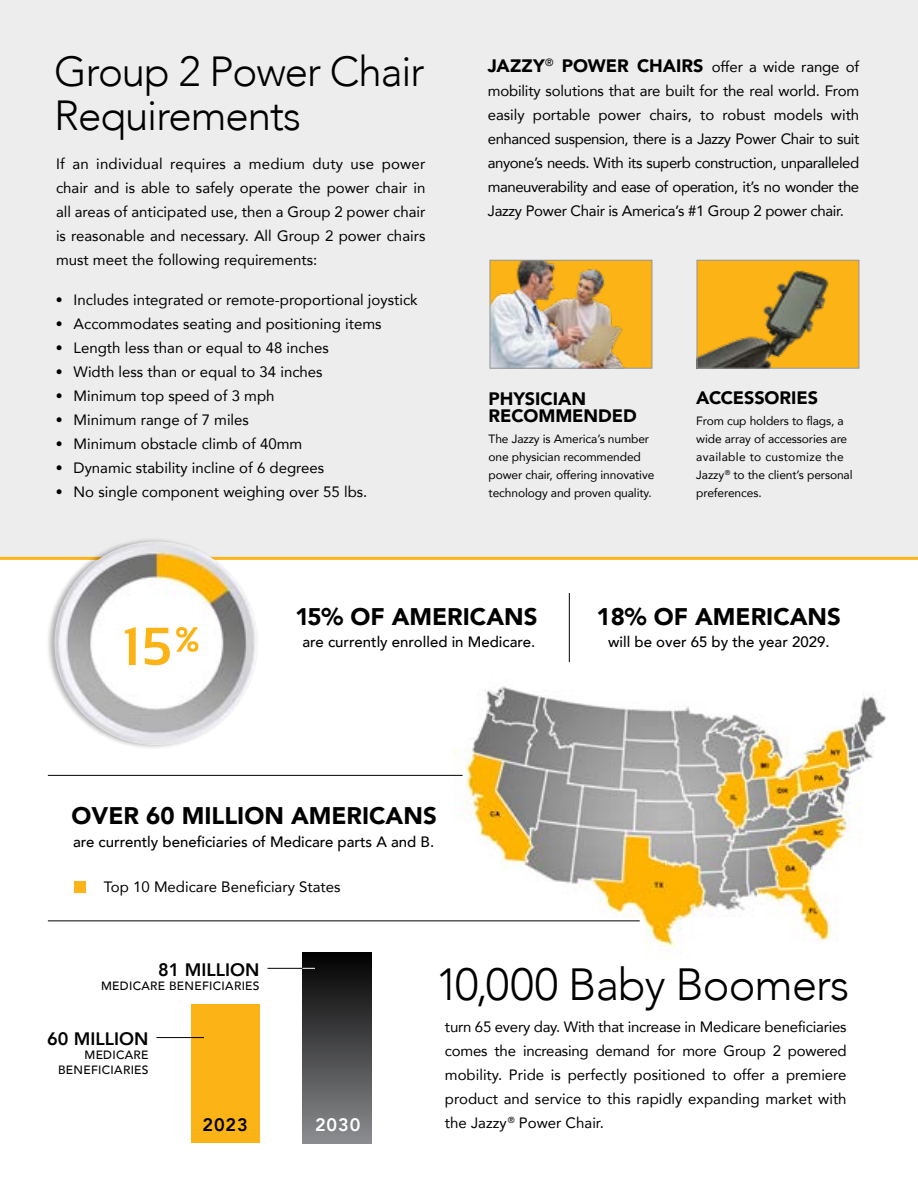
<style>
.page{position:relative;width:918px;height:1188px;background:#fff}
.page>*{position:absolute;margin:0;border:0;box-sizing:border-box;transform-origin:0 0}
.t1{font:300 45px "Avenir";letter-spacing:-.02em;color:#000}
.t2{font:300 42px/43.5px "Avenir";letter-spacing:-.025em;color:#000}
.t3{font:900 24px "Avenir";color:#000}
.t4{font:900 18px/17.2px "Avenir";color:#000}
.t5{font:800 18px "Avenir";color:#000}
.t6{font:800 18px "Avenir";color:#fff}
.t7{font:15px/24px "Avenir";color:#000;text-align:justify}
.t8{font:500 15px "Avenir";color:#000}
.t9{font:12px/18px "Avenir";letter-spacing:-.01em;color:#000}
.t10{font:500 12px/14.4px "Avenir";letter-spacing:.025em;color:#000;text-align:right}
.s1{font-family:"Arial";font-weight:900}
.s2{font-weight:900;font-size:18px}
</style>
<div class="page">
<div style="left:0;top:0;width:918px;height:557px;background:#ededee"></div>
<img style="left:454px;top:686px;width:433px;height:262px">
<hr style="left:48px;top:775px;width:415px;height:1px;background:#000">
<hr style="left:48px;top:920px;width:592px;height:1px;background:#000">
<div style="left:74px;top:881px;width:12px;height:12px;background:#fcb316"></div>
<hr style="left:569px;top:593px;width:1px;height:69px;background:#000">
<hr style="left:267px;top:968px;width:48px;height:1px;background:#000">
<div style="left:191px;top:1004px;width:68px;height:139px;background:#fcb316"></div>
<div style="left:302px;top:952px;width:69px;height:191px;background:linear-gradient(to bottom,#010001,#8c8d90)"></div>
<hr style="left:156px;top:1037px;width:48px;height:1px;background:#000">
<svg style="left:302px;top:968px;width:13px;height:1px"></svg>
<img style="left:492px;top:262px;width:158px;height:105px">
<div style="left:490px;top:260px;width:162px;height:109px;border:1px solid #939598"></div>
<div style="left:697px;top:260px;width:162px;height:108px;background:#fcb316"></div>
<img style="left:699px;top:270px;width:130px;height:97px">
<div style="left:697px;top:260px;width:162px;height:109px;border:1px solid #939598"></div>
<hr style="left:0;top:557px;width:918px;height:3px;background:#fcb316">
<div style="left:45px;top:537px;width:214px;height:213px;background:#000;opacity:.3"></div>
<img style="left:55px;top:542px;width:203px;height:203px;border-radius:102px">
<svg style="left:125px;top:627px;width:73px;height:38px"></svg>
<h2 class="t2" style="left:54px;top:50px;width:372px">Group 2 Power Chair<br>Requirements</h2>
<p class="t7" style="left:56px;top:151px;width:371px">If an individual requires a medium duty use power chair and is able to safely operate the power chair in all areas of anticipated use, then a Group 2 power chair is reasonable and necessary. All Group 2 power chairs must meet the following requirements:</p>
<p class="t7" style="left:56px;top:287px;width:364px"><span class="s1">•</span> Includes integrated or remote-proportional joystick</p>
<p class="t7" style="left:56px;top:311px;width:327px"><span class="s1">•</span> Accommodates seating and positioning items</p>
<p class="t7" style="left:56px;top:335px;width:275px"><span class="s1">•</span> Length less than or equal to 48 inches</p>
<p class="t7" style="left:56px;top:359px;width:269px"><span class="s1">•</span> Width less than or equal to 34 inches</p>
<p class="t7" style="left:56px;top:383px;width:220px"><span class="s1">•</span> Minimum top speed of 3 mph</p>
<p class="t7" style="left:56px;top:407px;width:195px"><span class="s1">•</span> Minimum range of 7 miles</p>
<p class="t7" style="left:56px;top:431px;width:248px"><span class="s1">•</span> Minimum obstacle climb of 40mm</p>
<p class="t7" style="left:56px;top:455px;width:270px"><span class="s1">•</span> Dynamic stability incline of 6 degrees</p>
<p class="t7" style="left:56px;top:479px;width:313px"><span class="s1">•</span> No single component weighing over 55 lbs.</p>
<p class="t7" style="left:488px;top:55px;width:373px"><span class="s2">JAZZY</span><sup>®</sup> <span class="s2">POWER CHAIRS</span> offer a wide range of mobility solutions that are built for the real world. From easily portable power chairs, to robust models with enhanced suspension, there is a Jazzy Power Chair to suit anyone’s needs. With its superb construction, unparalleled maneuverability and ease of operation, it’s no wonder the Jazzy Power Chair is America’s #1 Group 2 power chair.</p>
<p class="t4" style="left:489px;top:390px;width:150px">PHYSICIAN<br>RECOMMENDED</p>
<p class="t9" style="left:489px;top:429px;width:167px">The Jazzy is America’s number one physician recommended power chair, offering innovative technology and proven quality.</p>
<p class="t4" style="left:696px;top:388px;width:123px">ACCESSORIES</p>
<p class="t9" style="left:696px;top:411px;width:158px">From cup holders to flags, a wide array of accessories are available to customize the<br>Jazzy<sup>®</sup> to the client’s personal preferences.</p>
<h3 class="t3" style="left:295px;top:596px;width:244px">15% OF AMERICANS</h3>
<h3 class="t3" style="left:597px;top:596px;width:246px">18% OF AMERICANS</h3>
<p class="t8" style="left:302px;top:629px;width:234px">are currently enrolled in Medicare.</p>
<p class="t8" style="left:608px;top:629px;width:223px">will be over 65 by the year 2029.</p>
<h3 class="t3" style="left:72px;top:795px;width:367px">OVER 60 MILLION AMERICANS</h3>
<p class="t8" style="left:73px;top:828px;width:363px">are currently beneficiaries of Medicare parts A and B.</p>
<p class="t7" style="left:104px;top:874px;width:238px">Top 10 Medicare Beneficiary States</p>
<p class="t5" style="left:158px;top:955px;width:103px">81 MILLION</p>
<p class="t10" style="left:101px;top:978px;width:160px">MEDICARE BENEFICIARIES</p>
<p class="t5" style="left:47px;top:1025px;width:103px">60 MILLION</p>
<p class="t10" style="left:58px;top:1047px;width:92px">MEDICARE<br>BENEFICIARIES</p>
<p class="t5" style="left:203px;top:1111px;width:47px">2023</p>
<p class="t6" style="left:315px;top:1111px;width:47px">2030</p>
<h1 class="t1" style="left:436px;top:958px;width:415px">10,000 Baby Boomers</h1>
<p class="t7" style="left:445px;top:1014px;width:403px">turn 65 every day. With that increase in Medicare beneficiaries comes the increasing demand for more Group 2 powered mobility. Pride is perfectly positioned to offer a premiere product and service to this rapidly expanding market with the Jazzy<sup>®</sup> Power Chair.</p>
</div>
